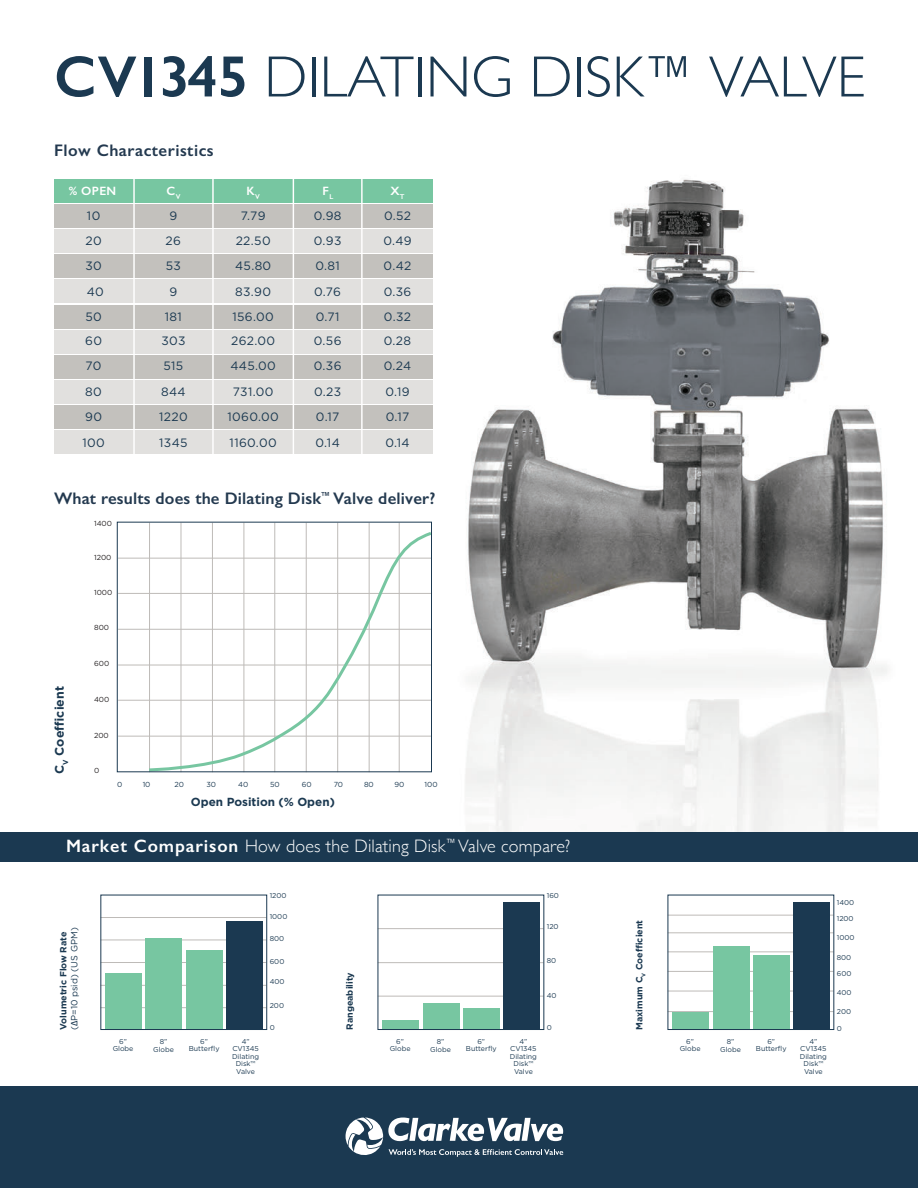
<style>
.page{position:relative;width:918px;height:1188px;background:#fff}
.page>*{position:absolute;margin:0;border:0;box-sizing:border-box;transform-origin:0 0}
.t1{font:300 58.5px "Gill Sans";color:#1b3951}
.t2{font:300 18px "Gill Sans";letter-spacing:.01em;color:#fff}
.t3{font:600 16.8px "Gill Sans";letter-spacing:.01em;color:#23394f}
.t4{font:600 16.8px "Gill Sans";letter-spacing:.03em;color:#23394f}
.t5{font:700 12.45px "Gotham";color:#1b3951}
.t6{font:12.15px/25px "Gotham";letter-spacing:.03em;color:#1b3951}
.t7{font:600 12.15px "Gill Sans";color:#fff}
.t8{font:700 11.7px "Gotham";color:#1b3951}
.t9{font:700 9px "Gotham";color:#1b3951}
.t10{font:9px "Gotham";color:#1b3951}
.t11{font:7.35px "Gotham";color:#231f20}
.t12{font:7.35px "Gotham";color:#1b3951}
.t13{font:7.05px/7.5px "Gotham";color:#1b3951;text-align:center}
.s1{font-weight:600}
.s2{font-size:52.5px}
</style>
<div class="page">
<img style="left:465px;top:179px;width:423px;height:653px">
<hr style="left:668px;top:915px;width:165px;height:1px;background:#bebbb8">
<hr style="left:668px;top:971px;width:165px;height:1px;background:#bebbb8">
<hr style="left:668px;top:1011px;width:165px;height:1px;background:#bebbb8">
<hr style="left:101px;top:985px;width:165px;height:1px;background:#bebbb8">
<hr style="left:668px;top:951px;width:165px;height:1px;background:#bebbb8">
<div style="left:0;top:1086px;width:918px;height:102px;background:#1b3951"></div>
<svg style="left:346px;top:1118px;width:217px;height:39px"></svg>
<hr style="left:101px;top:917px;width:165px;height:1px;background:#bebbb8">
<hr style="left:101px;top:940px;width:165px;height:1px;background:#bebbb8">
<hr style="left:101px;top:962px;width:165px;height:1px;background:#bebbb8">
<hr style="left:101px;top:1007px;width:165px;height:1px;background:#bebbb8">
<div style="left:186px;top:950px;width:36px;height:80px;background:#77c6a1"></div>
<div style="left:146px;top:938px;width:36px;height:92px;background:#77c6a1"></div>
<div style="left:226px;top:921px;width:36px;height:109px;background:#1b3951"></div>
<div style="left:106px;top:974px;width:36px;height:56px;background:#77c6a1"></div>
<div style="left:0;top:832px;width:918px;height:30px;background:#1b3951"></div>
<hr style="left:378px;top:928px;width:166px;height:1px;background:#bebbb8">
<hr style="left:378px;top:962px;width:166px;height:1px;background:#bebbb8">
<hr style="left:378px;top:996px;width:166px;height:1px;background:#bebbb8">
<div style="left:463px;top:1008px;width:36px;height:22px;background:#77c6a1"></div>
<div style="left:423px;top:1003px;width:36px;height:27px;background:#77c6a1"></div>
<div style="left:503px;top:902px;width:36px;height:128px;background:#1b3951"></div>
<div style="left:383px;top:1020px;width:36px;height:10px;background:#77c6a1"></div>
<hr style="left:668px;top:932px;width:165px;height:1px;background:#bebbb8">
<hr style="left:668px;top:991px;width:165px;height:1px;background:#bebbb8">
<div style="left:753px;top:955px;width:36px;height:75px;background:#77c6a1"></div>
<div style="left:713px;top:946px;width:36px;height:84px;background:#77c6a1"></div>
<div style="left:673px;top:1012px;width:36px;height:18px;background:#77c6a1"></div>
<div style="left:54px;top:330px;width:378px;height:24px;background:#e1e0de"></div>
<hr style="left:118px;top:558px;width:314px;height:1px;background:#bebbb8">
<hr style="left:149px;top:523px;width:1px;height:249px;background:#bebbb8">
<hr style="left:181px;top:523px;width:1px;height:249px;background:#bebbb8">
<hr style="left:212px;top:523px;width:1px;height:249px;background:#bebbb8">
<hr style="left:244px;top:523px;width:1px;height:249px;background:#bebbb8">
<hr style="left:274px;top:523px;width:1px;height:249px;background:#bebbb8">
<hr style="left:306px;top:523px;width:1px;height:249px;background:#bebbb8">
<hr style="left:337px;top:523px;width:1px;height:249px;background:#bebbb8">
<hr style="left:369px;top:523px;width:1px;height:249px;background:#bebbb8">
<hr style="left:399px;top:523px;width:1px;height:249px;background:#bebbb8">
<hr style="left:118px;top:593px;width:314px;height:1px;background:#bebbb8">
<hr style="left:118px;top:629px;width:314px;height:1px;background:#bebbb8">
<hr style="left:118px;top:665px;width:314px;height:1px;background:#bebbb8">
<hr style="left:118px;top:700px;width:314px;height:1px;background:#bebbb8">
<hr style="left:118px;top:736px;width:314px;height:1px;background:#bebbb8">
<div style="left:54px;top:179px;width:378px;height:24px;background:#77c6a1"></div>
<div style="left:54px;top:204px;width:378px;height:24px;background:#c3c1bd"></div>
<div style="left:54px;top:229px;width:378px;height:24px;background:#e1e0de"></div>
<div style="left:54px;top:254px;width:378px;height:24px;background:#c3c1bd"></div>
<div style="left:54px;top:280px;width:378px;height:23px;background:#e1e0de"></div>
<div style="left:54px;top:305px;width:378px;height:23px;background:#c3c1bd"></div>
<div style="left:54px;top:355px;width:378px;height:24px;background:#c3c1bd"></div>
<div style="left:54px;top:380px;width:378px;height:24px;background:#e1e0de"></div>
<div style="left:54px;top:405px;width:378px;height:24px;background:#c3c1bd"></div>
<div style="left:54px;top:431px;width:378px;height:23px;background:#e1e0de"></div>
<hr style="left:133px;top:179px;width:2px;height:275px;background:#fff">
<hr style="left:212px;top:179px;width:2px;height:275px;background:#fff">
<hr style="left:293px;top:179px;width:1px;height:275px;background:#fff">
<hr style="left:361px;top:179px;width:2px;height:275px;background:#fff">
<div style="left:793px;top:903px;width:36px;height:127px;background:#1b3951"></div>
<svg style="left:146px;top:529px;width:286px;height:244px"></svg>
<div style="left:117px;top:522px;width:315px;height:250px;border:1px solid #1b3951"></div>
<div style="left:100px;top:895px;width:167px;height:135px;border:1px solid #1b3951"></div>
<div style="left:378px;top:895px;width:166px;height:135px;border:1px solid #1b3951"></div>
<div style="left:668px;top:895px;width:166px;height:135px;border:1px solid #1b3951"></div>
<h1 class="t1" style="left:54px;top:31px;width:813px"><span class="s1">CV1345</span> DILATING DISK<span class="s2">™</span> VALVE</h1>
<h3 class="t4" style="left:54px;top:141px;width:161px">Flow Characteristics</h3>
<h3 class="t7" style="left:69px;top:183px;width:49px">% OPEN</h3>
<h3 class="t7" style="left:167px;top:183px;width:15px">C<sub>V</sub></h3>
<h3 class="t7" style="left:247px;top:183px;width:15px">K<sub>V</sub></h3>
<h3 class="t7" style="left:323px;top:183px;width:12px">F<sub>L</sub></h3>
<h3 class="t7" style="left:391px;top:183px;width:15px">X<sub>T</sub></h3>
<h3 class="t6" style="left:85px;top:203px;width:20px">10<br>20<br>30<br>40<br>50<br>60<br>70<br>80<br>90</h3>
<h3 class="t6" style="left:82px;top:430px;width:24px">100</h3>
<h3 class="t6" style="left:383px;top:203px;width:30px">0.52<br>0.49<br>0.42<br>0.36<br>0.32<br>0.28<br>0.24<br>0.19<br>0.17</h3>
<h3 class="t6" style="left:385px;top:430px;width:26px">0.14</h3>
<h3 class="t6" style="left:314px;top:203px;width:29px">0.98<br>0.93<br>0.81<br>0.76<br>0.71<br>0.56<br>0.36<br>0.23<br>0.17</h3>
<h3 class="t6" style="left:315px;top:430px;width:26px">0.14</h3>
<h3 class="t6" style="left:227px;top:203px;width:53px;text-align:center">7.79<br>22.50<br>45.80<br>83.90<br>156.00<br>262.00<br>445.00<br>731.00<br>1060.00</h3>
<h3 class="t6" style="left:230px;top:430px;width:49px">1160.00</h3>
<h3 class="t6" style="left:159px;top:203px;width:30px;text-align:center">9<br>26<br>53<br>9<br>181<br>303<br>515<br>844<br>1220</h3>
<h3 class="t6" style="left:159px;top:430px;width:30px">1345</h3>
<h3 class="t3" style="left:54px;top:488px;width:383px">What results does the Dilating Disk<sup>™</sup> Valve deliver?</h3>
<p class="t11" style="left:94px;top:519px;width:19px">1400</p>
<p class="t11" style="left:94px;top:553px;width:19px">1200</p>
<p class="t11" style="left:94px;top:588px;width:20px">1000</p>
<p class="t11" style="left:94px;top:623px;width:17px">800</p>
<h3 class="t5" style="left:51px;top:774px;width:89px;rotate:-90deg">C<sub>V</sub> Coefficient</h3>
<p class="t11" style="left:94px;top:659px;width:17px">600</p>
<p class="t11" style="left:94px;top:694px;width:17px">400</p>
<p class="t11" style="left:94px;top:730px;width:16px">200</p>
<p class="t11" style="left:94px;top:766px;width:7px">0</p>
<p class="t12" style="left:117px;top:779px;width:7px">0</p>
<p class="t12" style="left:143px;top:779px;width:9px">10</p>
<p class="t12" style="left:175px;top:779px;width:11px">20</p>
<p class="t12" style="left:206px;top:779px;width:11px">30</p>
<p class="t12" style="left:238px;top:779px;width:12px">40</p>
<p class="t12" style="left:270px;top:779px;width:11px">50</p>
<p class="t12" style="left:302px;top:779px;width:11px">60</p>
<p class="t12" style="left:334px;top:779px;width:11px">70</p>
<p class="t12" style="left:364px;top:779px;width:11px">80</p>
<p class="t12" style="left:394px;top:779px;width:11px">90</p>
<p class="t12" style="left:425px;top:779px;width:15px">100</p>
<h3 class="t8" style="left:191px;top:794px;width:145px">Open Position (% Open)</h3>
<h2 class="t2" style="left:66px;top:832px;width:506px"><span class="s1">Market Comparison</span> How does the Dilating Disk<sup>™</sup> Valve compare?</h2>
<p class="t9" style="left:57px;top:1030px;width:100px;rotate:-90deg">Volumetric Flow Rate</p>
<p class="t10" style="left:68px;top:1030px;width:104px;rotate:-90deg">( P=10 psid) (US GPM)</p>
<p class="t13" style="left:270px;top:892px;width:18px">1200</p>
<p class="t13" style="left:270px;top:913px;width:19px">1000</p>
<p class="t13" style="left:270px;top:935px;width:16px">800</p>
<p class="t13" style="left:270px;top:958px;width:16px">600</p>
<p class="t13" style="left:270px;top:978px;width:16px">400</p>
<p class="t13" style="left:270px;top:1001px;width:16px">200</p>
<p class="t13" style="left:270px;top:1023px;width:7px">0</p>
<p class="t9" style="left:344px;top:1030px;width:59px;rotate:-90deg">Rangeability</p>
<p class="t13" style="left:547px;top:891px;width:14px">160</p>
<p class="t13" style="left:547px;top:922px;width:13px">120</p>
<p class="t13" style="left:547px;top:957px;width:11px">80</p>
<p class="t13" style="left:547px;top:992px;width:11px">40</p>
<p class="t13" style="left:547px;top:1023px;width:7px">0</p>
<p class="t9" style="left:634px;top:1030px;width:112px;rotate:-90deg">Maximum C<sub>V</sub> Coefficient</p>
<p class="t13" style="left:113px;top:1037px;width:22px">6”<br>Globe</p>
<p class="t13" style="left:153px;top:1038px;width:22px">8”<br>Globe</p>
<p class="t13" style="left:189px;top:1037px;width:32px">6”<br>Butterfly</p>
<p class="t13" style="left:232px;top:1037px;width:28px">4”<br>CV1345<br>Dilating<br>Disk™<br>Valve</p>
<p class="t13" style="left:390px;top:1037px;width:22px">6”<br>Globe</p>
<p class="t13" style="left:430px;top:1038px;width:22px">8”<br>Globe</p>
<p class="t13" style="left:466px;top:1037px;width:32px">6”<br>Butterfly</p>
<p class="t13" style="left:510px;top:1037px;width:28px">4”<br>CV1345<br>Dilating<br>Disk™<br>Valve</p>
<p class="t13" style="left:680px;top:1037px;width:22px">6”<br>Globe</p>
<p class="t13" style="left:720px;top:1038px;width:22px">8”<br>Globe</p>
<p class="t13" style="left:756px;top:1037px;width:32px">6”<br>Butterfly</p>
<p class="t13" style="left:800px;top:1037px;width:28px">4”<br>CV1345<br>Dilating<br>Disk™<br>Valve</p>
<p class="t13" style="left:837px;top:899px;width:19px">1400</p>
<p class="t13" style="left:837px;top:934px;width:19px">1000</p>
<p class="t13" style="left:837px;top:915px;width:18px">1200</p>
<p class="t13" style="left:837px;top:953px;width:16px">800</p>
<p class="t13" style="left:837px;top:969px;width:16px">600</p>
<p class="t13" style="left:837px;top:988px;width:16px">400</p>
<p class="t13" style="left:837px;top:1007px;width:16px">200</p>
<p class="t13" style="left:837px;top:1025px;width:7px">0</p>
</div>
